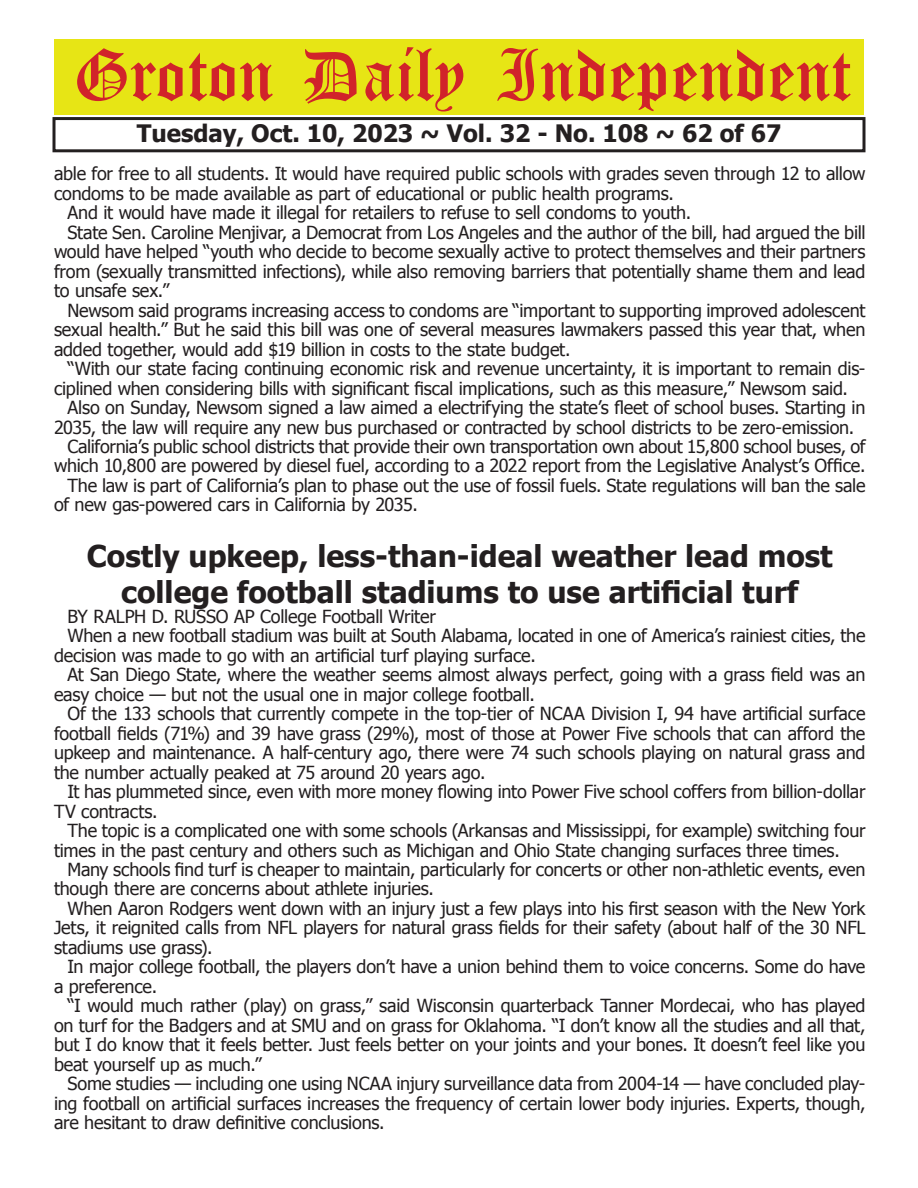
<style>
.page{position:relative;width:918px;height:1188px;background:#fff}
.page>*{position:absolute;margin:0;border:0;box-sizing:border-box;transform-origin:0 0}
.t1{font:54px "Old English Five";color:#d1232a}
.t2{font:700 30px/36px "Tahoma";color:#231f20;text-align:center}
.t3{font:700 24px "Tahoma";color:#231f20}
.t4{font:18px "Tahoma";letter-spacing:-.01em;color:#231f20}
</style>
<div class="page">
<div style="left:52px;top:117px;width:814px;height:35px;border:3px solid #231f20"></div>
<div style="left:54px;top:40px;width:810px;height:75px;background:#e7e515"></div>
<h1 class="t1" style="left:73px;top:50px;width:779px">Groton Daily Independent</h1>
<h3 class="t3" style="left:137px;top:116px;width:646px">Tuesday, Oct. 10, 2023 ~ Vol. 32 - No. 108 ~ 62 of 67</h3>
<p class="t4" style="left:54px;top:161px;width:813px">able for free to all students. It would have required public schools with grades seven through 12 to allow</p>
<p class="t4" style="left:54px;top:181px;width:622px">condoms to be made available as part of educational or public health programs.</p>
<p class="t4" style="left:68px;top:200px;width:625px">And it would have made it illegal for retailers to refuse to sell condoms to youth.</p>
<p class="t4" style="left:68px;top:220px;width:800px">State Sen. Caroline Menjivar, a Democrat from Los Angeles and the author of the bill, had argued the bill</p>
<p class="t4" style="left:54px;top:239px;width:813px">would have helped “youth who decide to become sexually active to protect themselves and their partners</p>
<p class="t4" style="left:54px;top:259px;width:813px">from (sexually transmitted infections), while also removing barriers that potentially shame them and lead</p>
<p class="t4" style="left:54px;top:278px;width:117px">to unsafe sex.”</p>
<p class="t4" style="left:68px;top:298px;width:799px">Newsom said programs increasing access to condoms are “important to supporting improved adolescent</p>
<p class="t4" style="left:54px;top:317px;width:813px">sexual health.” But he said this bill was one of several measures lawmakers passed this year that, when</p>
<p class="t4" style="left:54px;top:337px;width:518px">added together, would add $19 billion in costs to the state budget.</p>
<p class="t4" style="left:68px;top:356px;width:799px">“With our state facing continuing economic risk and revenue uncertainty, it is important to remain dis-</p>
<p class="t4" style="left:54px;top:376px;width:795px">ciplined when considering bills with significant fiscal implications, such as this measure,” Newsom said.</p>
<p class="t4" style="left:68px;top:395px;width:799px">Also on Sunday, Newsom signed a law aimed a electrifying the state’s fleet of school buses. Starting in</p>
<p class="t4" style="left:54px;top:415px;width:802px">2035, the law will require any new bus purchased or contracted by school districts to be zero-emission.</p>
<p class="t4" style="left:68px;top:434px;width:800px">California’s public school districts that provide their own transportation own about 15,800 school buses, of</p>
<p class="t4" style="left:54px;top:454px;width:813px">which 10,800 are powered by diesel fuel, according to a 2022 report from the Legislative Analyst’s Office.</p>
<p class="t4" style="left:68px;top:473px;width:800px">The law is part of California’s plan to phase out the use of fossil fuels. State regulations will ban the sale</p>
<p class="t4" style="left:54px;top:493px;width:365px">of new gas-powered cars in California by 2035.</p>
<h2 class="t2" style="left:87px;top:536px;width:747px">Costly upkeep, less-than-ideal weather lead most college football stadiums to use artificial turf</h2>
<p class="t4" style="left:68px;top:604px;width:370px">BY RALPH D. RUSSO AP College Football Writer</p>
<p class="t4" style="left:68px;top:623px;width:800px">When a new football stadium was built at South Alabama, located in one of America’s rainiest cities, the</p>
<p class="t4" style="left:54px;top:643px;width:483px">decision was made to go with an artificial turf playing surface.</p>
<p class="t4" style="left:68px;top:662px;width:799px">At San Diego State, where the weather seems almost always perfect, going with a grass field was an</p>
<p class="t4" style="left:54px;top:682px;width:482px">easy choice — but not the usual one in major college football.</p>
<p class="t4" style="left:68px;top:701px;width:799px">Of the 133 schools that currently compete in the top-tier of NCAA Division I, 94 have artificial surface</p>
<p class="t4" style="left:54px;top:721px;width:813px">football fields (71%) and 39 have grass (29%), most of those at Power Five schools that can afford the</p>
<p class="t4" style="left:54px;top:740px;width:813px">upkeep and maintenance. A half-century ago, there were 74 such schools playing on natural grass and</p>
<p class="t4" style="left:54px;top:760px;width:433px">the number actually peaked at 75 around 20 years ago.</p>
<p class="t4" style="left:68px;top:779px;width:799px">It has plummeted since, even with more money flowing into Power Five school coffers from billion-dollar</p>
<p class="t4" style="left:54px;top:799px;width:105px">TV contracts.</p>
<p class="t4" style="left:68px;top:818px;width:800px">The topic is a complicated one with some schools (Arkansas and Mississippi, for example) switching four</p>
<p class="t4" style="left:54px;top:838px;width:787px">times in the past century and others such as Michigan and Ohio State changing surfaces three times.</p>
<p class="t4" style="left:68px;top:857px;width:799px">Many schools find turf is cheaper to maintain, particularly for concerts or other non-athletic events, even</p>
<p class="t4" style="left:54px;top:877px;width:382px">though there are concerns about athlete injuries.</p>
<p class="t4" style="left:68px;top:896px;width:800px">When Aaron Rodgers went down with an injury just a few plays into his first season with the New York</p>
<p class="t4" style="left:54px;top:916px;width:813px">Jets, it reignited calls from NFL players for natural grass fields for their safety (about half of the 30 NFL</p>
<p class="t4" style="left:54px;top:935px;width:160px">stadiums use grass).</p>
<p class="t4" style="left:68px;top:955px;width:799px">In major college football, the players don’t have a union behind them to voice concerns. Some do have</p>
<p class="t4" style="left:54px;top:974px;width:105px">a preference.</p>
<p class="t4" style="left:68px;top:994px;width:800px">“I would much rather (play) on grass,” said Wisconsin quarterback Tanner Mordecai, who has played</p>
<p class="t4" style="left:54px;top:1013px;width:813px">on turf for the Badgers and at SMU and on grass for Oklahoma. “I don’t know all the studies and all that,</p>
<p class="t4" style="left:54px;top:1033px;width:813px">but I do know that it feels better. Just feels better on your joints and your bones. It doesn’t feel like you</p>
<p class="t4" style="left:54px;top:1052px;width:209px">beat yourself up as much.”</p>
<p class="t4" style="left:68px;top:1072px;width:799px">Some studies — including one using NCAA injury surveillance data from 2004-14 — have concluded play-</p>
<p class="t4" style="left:54px;top:1091px;width:813px">ing football on artificial surfaces increases the frequency of certain lower body injuries. Experts, though,</p>
<p class="t4" style="left:54px;top:1111px;width:332px">are hesitant to draw definitive conclusions.</p>
</div>
